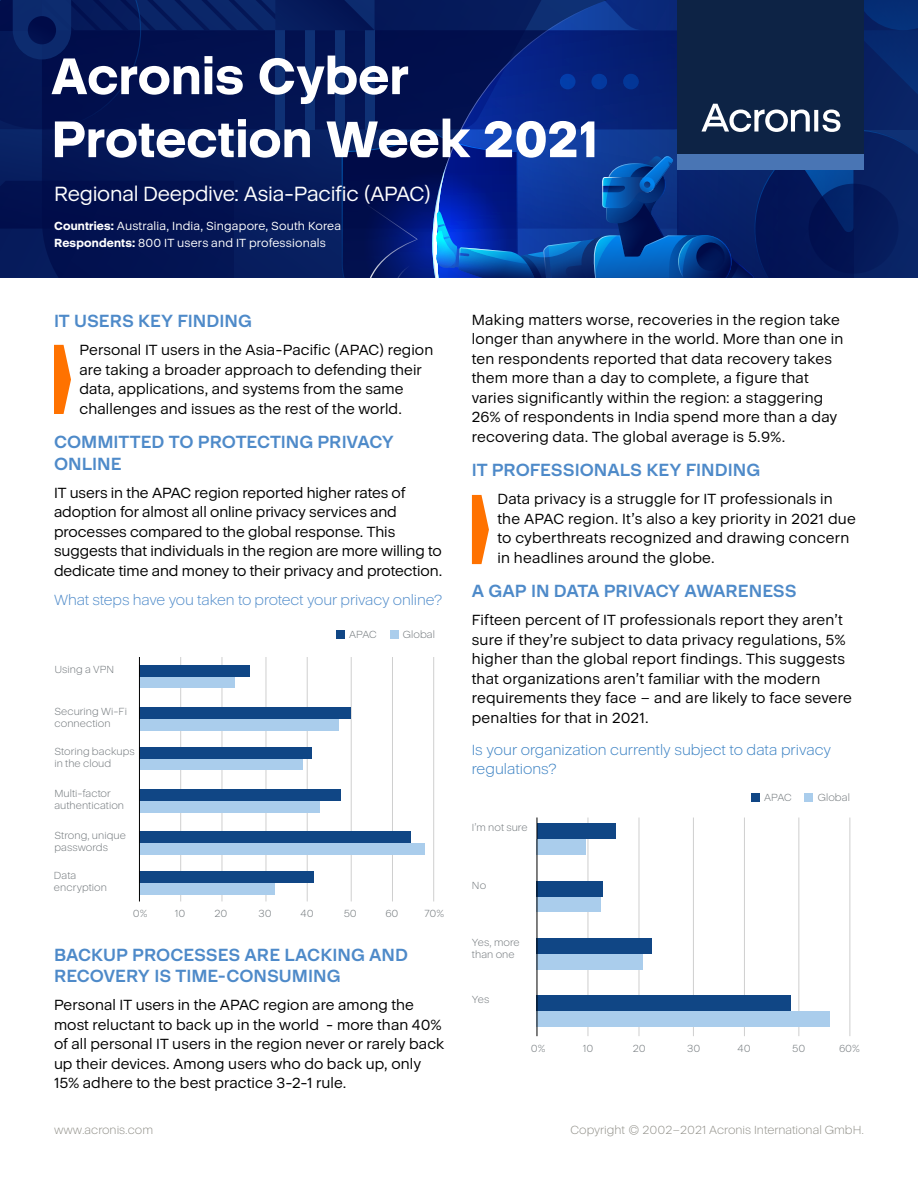
<style>
.page{position:relative;width:918px;height:1188px;background:#fff}
.page>*{position:absolute;margin:0;border:0;box-sizing:border-box;transform-origin:0 0}
.t1{font:800 52.5px/63px "Acronis Cyber";letter-spacing:.005em;color:#fff}
.t2{font:21px "Acronis Cyber";letter-spacing:-.015em;color:#fff}
.t3{font:700 18px/21.6px "Acronis Cyber";color:#4e8ac9}
.t4{font:15px/19.5px "Acronis Cyber";letter-spacing:.005em;color:#000}
.t5{font:300 15px/19.5px "Acronis Cyber";color:#377fc2}
.t6{font:300 15px "Acronis Cyber";letter-spacing:-.01em;color:#4e8ac9}
.t7{font:12px/16.5px "Acronis Cyber";letter-spacing:.015em;color:#fff}
.t8{font:12px "Acronis Cyber VF";color:#8f8e87}
.t9{font:300 10.5px/12px "Acronis Cyber";letter-spacing:.005em;color:#6e7478}
.s1{font-weight:800}
</style>
<div class="page">
<svg style="left:0;top:0;width:918px;height:278px;background:#082266"></svg>
<hr style="left:433px;top:657px;width:1px;height:244px;background:#000">
<hr style="left:392px;top:657px;width:1px;height:244px;background:#000">
<hr style="left:351px;top:657px;width:1px;height:244px;background:#000">
<hr style="left:307px;top:657px;width:1px;height:244px;background:#000">
<hr style="left:266px;top:657px;width:1px;height:244px;background:#000">
<hr style="left:222px;top:657px;width:1px;height:244px;background:#000">
<hr style="left:180px;top:657px;width:1px;height:244px;background:#000">
<div style="left:139px;top:677px;width:95px;height:11px;background:#aacdec"></div>
<div style="left:139px;top:665px;width:110px;height:12px;background:#104685"></div>
<div style="left:139px;top:719px;width:200px;height:11px;background:#aacdec"></div>
<div style="left:139px;top:707px;width:212px;height:12px;background:#104685"></div>
<div style="left:139px;top:759px;width:164px;height:11px;background:#aacdec"></div>
<div style="left:139px;top:747px;width:173px;height:12px;background:#104685"></div>
<div style="left:139px;top:801px;width:180px;height:11px;background:#aacdec"></div>
<div style="left:139px;top:789px;width:201px;height:12px;background:#104685"></div>
<div style="left:139px;top:843px;width:286px;height:12px;background:#aacdec"></div>
<div style="left:139px;top:831px;width:271px;height:12px;background:#104685"></div>
<div style="left:139px;top:883px;width:136px;height:11px;background:#aacdec"></div>
<div style="left:139px;top:871px;width:174px;height:12px;background:#104685"></div>
<hr style="left:139px;top:657px;width:1px;height:244px;background:#000">
<div style="left:336px;top:630px;width:9px;height:9px;background:#104685"></div>
<div style="left:390px;top:630px;width:8px;height:9px;background:#aacdec"></div>
<hr style="left:850px;top:818px;width:1px;height:218px;background:#000">
<hr style="left:798px;top:818px;width:1px;height:218px;background:#000">
<hr style="left:744px;top:818px;width:1px;height:218px;background:#000">
<hr style="left:693px;top:818px;width:1px;height:218px;background:#000">
<hr style="left:639px;top:818px;width:1px;height:218px;background:#000">
<hr style="left:588px;top:818px;width:1px;height:218px;background:#000">
<div style="left:537px;top:839px;width:49px;height:16px;background:#aacdec"></div>
<div style="left:537px;top:897px;width:64px;height:15px;background:#aacdec"></div>
<div style="left:537px;top:954px;width:106px;height:16px;background:#aacdec"></div>
<div style="left:537px;top:1011px;width:293px;height:16px;background:#aacdec"></div>
<div style="left:537px;top:823px;width:78px;height:16px;background:#104685"></div>
<div style="left:537px;top:881px;width:66px;height:16px;background:#104685"></div>
<div style="left:537px;top:938px;width:115px;height:16px;background:#104685"></div>
<div style="left:537px;top:995px;width:254px;height:16px;background:#104685"></div>
<hr style="left:537px;top:818px;width:1px;height:218px;background:#000">
<div style="left:751px;top:793px;width:8px;height:8px;background:#104685"></div>
<div style="left:805px;top:793px;width:8px;height:8px;background:#aacdec"></div>
<svg style="left:54px;top:345px;width:17px;height:69px"></svg>
<svg style="left:472px;top:495px;width:17px;height:69px"></svg>
<h1 class="t1" style="left:51px;top:44px;width:550px">Acronis Cyber<br>Protection Week 2021</h1>
<h2 class="t2" style="left:54px;top:181px;width:379px">Regional Deepdive: Asia-Pacific (APAC)</h2>
<p class="t7" style="left:54px;top:218px;width:289px"><span class="s1">Countries:</span> Australia, India, Singapore, South Korea<br><span class="s1">Respondents:</span> 800 IT users and IT professionals</p>
<p class="t3" style="left:54px;top:310px;width:199px">IT USERS KEY FINDING</p>
<p class="t4" style="left:80px;top:340px;width:355px">Personal IT users in the Asia-Pacific (APAC) region are taking a broader approach to defending their data, applications, and systems from the same challenges and issues as the rest of the world.</p>
<p class="t3" style="left:54px;top:431px;width:341px">COMMITTED TO PROTECTING PRIVACY<br>ONLINE</p>
<p class="t4" style="left:54px;top:483px;width:390px">IT users in the APAC region reported higher rates of adoption for almost all online privacy services and processes compared to the global response. This suggests that individuals in the region are more willing to dedicate time and money to their privacy and protection.</p>
<p class="t6" style="left:54px;top:591px;width:390px">What steps have you taken to protect your privacy online?</p>
<p class="t9" style="left:349px;top:629px;width:29px">APAC</p>
<p class="t9" style="left:403px;top:629px;width:34px">Global</p>
<p class="t9" style="left:54px;top:663px;width:61px">Using a VPN</p>
<p class="t9" style="left:54px;top:705px;width:74px">Securing Wi-Fi connection</p>
<p class="t9" style="left:54px;top:745px;width:82px">Storing backups in the cloud</p>
<p class="t9" style="left:54px;top:787px;width:71px">Multi-factor authentication</p>
<p class="t9" style="left:54px;top:830px;width:73px">Strong, unique passwords</p>
<p class="t9" style="left:54px;top:869px;width:55px">Data encryption</p>
<p class="t9" style="left:133px;top:907px;width:16px">0%</p>
<p class="t9" style="left:175px;top:907px;width:12px">10</p>
<p class="t9" style="left:214px;top:907px;width:14px">20</p>
<p class="t9" style="left:259px;top:907px;width:15px">30</p>
<p class="t9" style="left:301px;top:907px;width:15px">40</p>
<p class="t9" style="left:344px;top:907px;width:15px">50</p>
<p class="t9" style="left:424px;top:907px;width:21px">70%</p>
<p class="t9" style="left:385px;top:907px;width:15px">60</p>
<p class="t3" style="left:54px;top:943px;width:356px">BACKUP PROCESSES ARE LACKING AND<br>RECOVERY IS TIME-CONSUMING</p>
<p class="t4" style="left:54px;top:995px;width:392px">Personal IT users in the APAC region are among the most reluctant to back up in the world - more than 40% of all personal IT users in the region never or rarely back up their devices. Among users who do back up, only 15% adhere to the best practice 3-2-1 rule.</p>
<p class="t4" style="left:472px;top:310px;width:373px">Making matters worse, recoveries in the region take longer than anywhere in the world. More than one in ten respondents reported that data recovery takes them more than a day to complete, a figure that varies significantly within the region: a staggering 26% of respondents in India spend more than a day recovering data. The global average is 5.9%.</p>
<p class="t3" style="left:472px;top:459px;width:290px">IT PROFESSIONALS KEY FINDING</p>
<p class="t4" style="left:497px;top:489px;width:360px">Data privacy is a struggle for IT professionals in the APAC region. It’s also a key priority in 2021 due to cyberthreats recognized and drawing concern in headlines around the globe.</p>
<p class="t3" style="left:472px;top:580px;width:326px">A GAP IN DATA PRIVACY AWARENESS</p>
<p class="t4" style="left:472px;top:610px;width:382px">Fifteen percent of IT professionals report they aren’t sure if they’re subject to data privacy regulations, 5% higher than the global report findings. This suggests that organizations aren’t familiar with the modern requirements they face – and are likely to face severe penalties for that in 2021.</p>
<p class="t5" style="left:472px;top:740px;width:361px">Is your organization currently subject to data privacy regulations?</p>
<p class="t9" style="left:472px;top:822px;width:57px">I’m not sure</p>
<p class="t9" style="left:472px;top:879px;width:16px">No</p>
<p class="t9" style="left:472px;top:936px;width:49px">Yes, more than one</p>
<p class="t9" style="left:472px;top:994px;width:19px">Yes</p>
<p class="t9" style="left:764px;top:792px;width:29px">APAC</p>
<p class="t9" style="left:818px;top:792px;width:34px">Global</p>
<p class="t9" style="left:531px;top:1042px;width:16px">0%</p>
<p class="t9" style="left:583px;top:1042px;width:12px">10</p>
<p class="t9" style="left:633px;top:1042px;width:14px">20</p>
<p class="t9" style="left:687px;top:1042px;width:15px">30</p>
<p class="t9" style="left:738px;top:1042px;width:15px">40</p>
<p class="t9" style="left:792px;top:1042px;width:15px">50</p>
<p class="t9" style="left:839px;top:1042px;width:22px">60%</p>
<p class="t8" style="left:54px;top:1123px;width:101px">www.acronis.com</p>
<p class="t8" style="left:571px;top:1123px;width:295px">Copyright © 2002–2021 Acronis International GmbH.</p>
</div>
